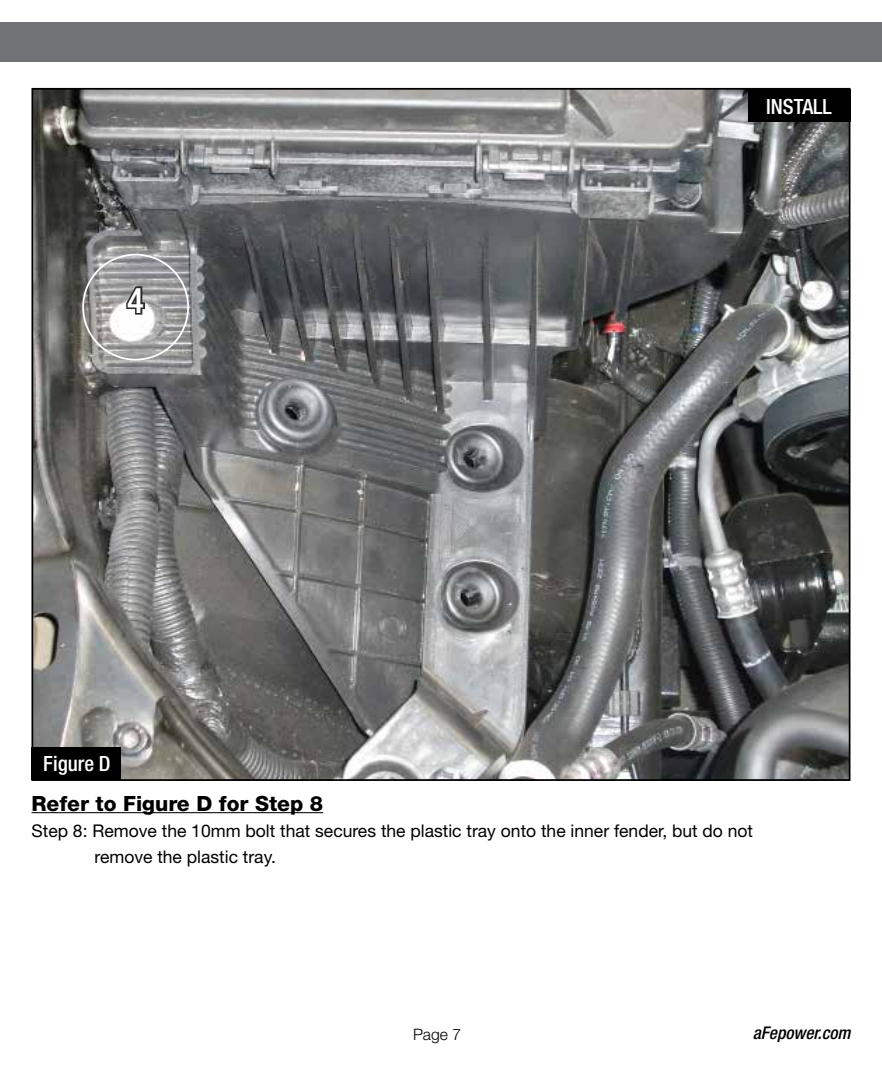
<style>
.page{position:relative;width:882px;height:1071px;background:#fff}
.page>*{position:absolute;margin:0;border:0;box-sizing:border-box;transform-origin:0 0}
.t1{font:500 condensed 35px "Helvetica Neue";color:#fff}
.t2{font:800 21px "Helvetica Neue";color:#000}
.t3{font:500 condensed 21px "Helvetica Neue";color:#fff}
.t4{font:17.5px/26.2px "Helvetica Neue";color:#000}
.t5{font:italic 500 condensed 17.5px "Helvetica Neue";color:#000}
.t6{font:300 15.75px "Helvetica Neue";color:#000}
</style>
<div class="page">
<img style="left:35px;top:91px;width:812px;height:687px">
<div style="left:0;top:23px;width:882px;height:39px;background:#717275"></div>
<hr style="left:32px;top:812px;width:291px;height:1px;background:#000">
<div style="left:32px;top:747px;width:89px;height:33px;background:#000"></div>
<div style="left:748px;top:89px;width:102px;height:33px;background:#000"></div>
<div style="left:82px;top:254px;width:107px;height:106px;border:2px solid #fff;border-radius:50%"></div>
<svg style="left:124px;top:280px;width:23px;height:36px"></svg>
<h1 class="t1" style="left:127px;top:280px;width:18px">4</h1>
<p class="t3" style="left:766px;top:94px;width:67px">INSTALL</p>
<p class="t3" style="left:43px;top:751px;width:69px">Figure D</p>
<p class="t2" style="left:32px;top:791px;width:293px">Refer to Figure D for Step 8</p>
<p class="t4" style="left:94px;top:817px;width:660px;text-indent:-63px">Step 8: Remove the 10mm bolt that secures the plastic tray onto the inner fender, but do not remove the plastic tray.</p>
<p class="t6" style="left:413px;top:1024px;width:50px">Page 7</p>
<p class="t5" style="left:753px;top:1023px;width:99px">aFepower.com</p>
</div>
